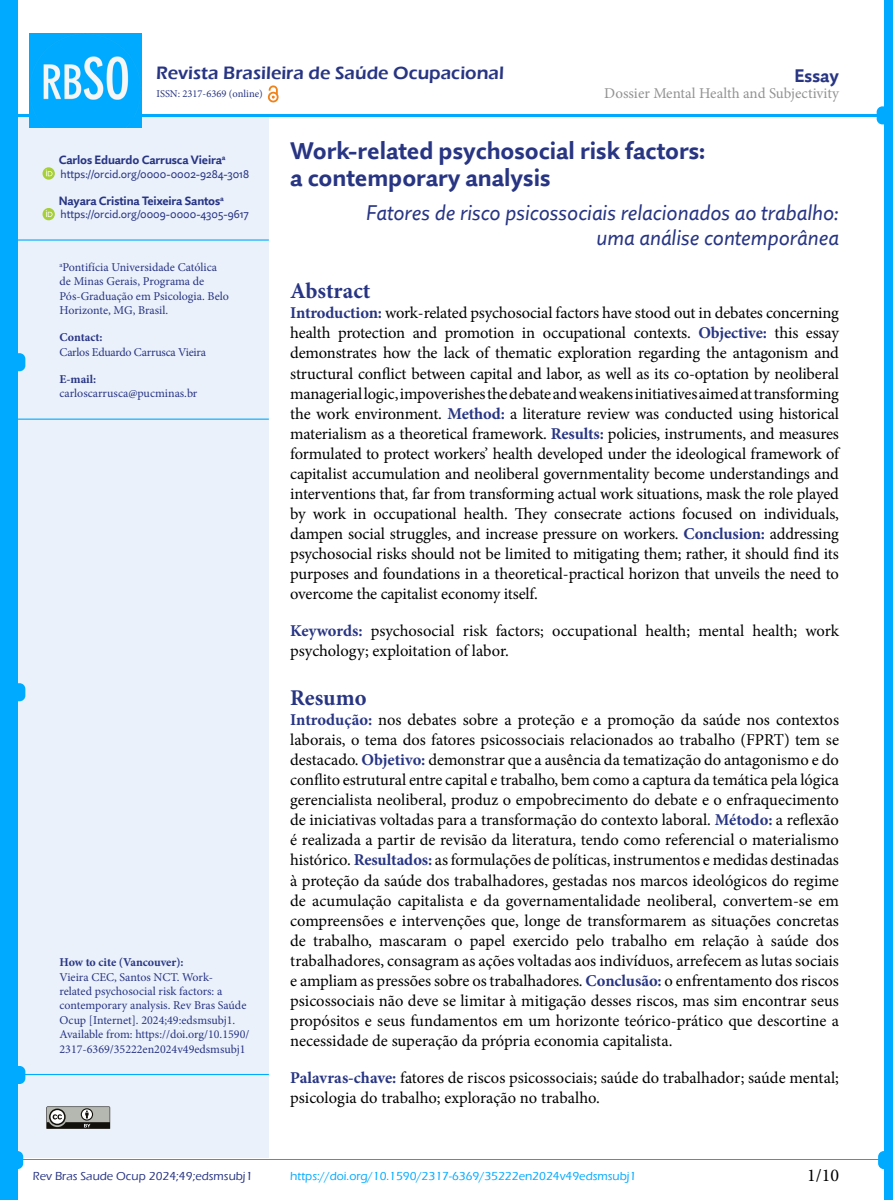
<style>
.page{position:relative;width:893px;height:1200px;background:#fff}
.page>*{position:absolute;margin:0;border:0;box-sizing:border-box;transform-origin:0 0}
.Título_artigo{font:700 24px/27px "Quire Sans";color:#283583}
.Sub_título_abstract{font:700 22.5px "Minion Pro";color:#283583}
.Sub-título_resumo{font:700 22.5px "Minion Pro";color:#283583}
.Título_artigo_inglês{font:italic 21px/25.2px "Quire Sans";color:#283583;text-align:right}
.t1{font:600 18.45px "Eras ITC";color:#283583}
.Seção{font:700 18px "Quire Sans";color:#283583}
.t2{font:18px "Minion Pro";color:#000}
.corpo_de_texto_resumo{font:16.5px/20.1px "Minion Pro";color:#000;text-align:justify}
.corpo_de_texto_abstract{font:16.5px/20.1px "Minion Pro";letter-spacing:-.015em;color:#000;text-align:justify}
.palavra-chave{font:16.5px/20.1px "Minion Pro";color:#000}
.palavra-chave_inglês{font:16.5px/20.1px "Minion Pro";color:#000}
.dossiê{font:15px "Minion Pro";color:#929292}
.e-mail{font:12px/14.4px "Minion Pro";color:#283583}
.Texto_info_lateral{font:12px/14.4px "Minion Pro";letter-spacing:-.005em;color:#283583}
.t3{font:500 12px "Eras ITC";color:#0af}
.Autor{font:700 12px "Quire Sans";letter-spacing:-.01em;color:#283583}
.Título_info_lateral{font:700 12px "Minion Pro";letter-spacing:-.005em;color:#283583}
.t4{font:500 12px "Eras ITC";color:#283583}
.Orcid{font:11.25px "Quire Sans";color:#283583}
.Orcid_último{font:11.25px "Quire Sans";color:#283583}
.ISSN{font:10.5px "Minion Pro";color:#283583}
.s1{font-weight:700;color:#283583}
</style>
<div class="page">
<div style="left:0;top:115px;width:269px;height:1042px;background:#eaf1fb"></div>
<div style="left:0;top:0;width:18px;height:1199px;background:#0af"></div>
<div style="left:884px;top:0;width:9px;height:1199px;background:#0af"></div>
<hr style="left:0;top:115px;width:887px;height:2px;background:#0af">
<img style="left:30px;top:34px;width:112px;height:94px">
<div style="left:37px;top:102px;width:96px;height:20px;background:#0af"></div>
<hr style="left:18px;top:1158px;width:875px;height:1px;background:#0af">
<svg style="left:18px;top:1151px;width:5px;height:17px"></svg>
<svg style="left:878px;top:1151px;width:6px;height:17px"></svg>
<div style="left:877px;top:106px;width:16px;height:18px;background:#0af;border-radius:6px"></div>
<svg style="left:46px;top:1106px;width:65px;height:23px"></svg>
<div style="left:0;top:353px;width:25px;height:18px;background:#0af;border-radius:6px"></div>
<div style="left:0;top:683px;width:25px;height:18px;background:#0af;border-radius:6px"></div>
<div style="left:0;top:1065px;width:25px;height:18px;background:#0af;border-radius:6px"></div>
<hr style="left:17px;top:239px;width:252px;height:1px;background:#0af">
<hr style="left:17px;top:418px;width:252px;height:1px;background:#0af">
<svg style="left:43px;top:167px;width:12px;height:12px"></svg>
<svg style="left:46px;top:169px;width:7px;height:7px"></svg>
<div style="left:43px;top:208px;width:12px;height:12px;background:#a6cf38;border-radius:50%"></div>
<svg style="left:46px;top:210px;width:7px;height:7px"></svg>
<svg style="left:268px;top:85px;width:11px;height:17px"></svg>
<hr style="left:17px;top:1073px;width:252px;height:1px;background:#0af">
<p class="t1" style="left:156px;top:63px;width:349px">Revista Brasileira de Saúde Ocupacional</p>
<p class="ISSN" style="left:156px;top:87px;width:108px">ISSN: 2317-6369 (online)</p>
<p class="Seção" style="left:795px;top:64px;width:46px">Essay</p>
<p class="dossiê" style="left:604px;top:83px;width:236px">Dossier Mental Health and Subjectivity</p>
<p class="Autor" style="left:59px;top:152px;width:168px">Carlos Eduardo Carrusca Vieira<sup>a</sup></p>
<p class="Orcid" style="left:60px;top:166px;width:190px">https://orcid.org/0000-0002-9284-3018</p>
<p class="Autor" style="left:59px;top:193px;width:167px">Nayara Cristina Teixeira Santos<sup>a</sup></p>
<p class="Orcid_último" style="left:60px;top:207px;width:190px">https://orcid.org/0009-0000-4305-9617</p>
<p class="Texto_info_lateral" style="left:60px;top:260px;width:171px"><sup>a</sup>Pontifícia Universidade Católica de Minas Gerais, Programa de<br>Pós-Graduação em Psicologia. Belo<br>Horizonte, MG, Brasil.</p>
<p class="Título_info_lateral" style="left:60px;top:329px;width:45px">Contact:</p>
<p class="Texto_info_lateral" style="left:60px;top:344px;width:148px">Carlos Eduardo Carrusca Vieira</p>
<p class="Título_info_lateral" style="left:60px;top:370px;width:38px">E-mail:</p>
<p class="e-mail" style="left:60px;top:386px;width:139px">carloscarrusca@pucminas.br</p>
<p class="Título_info_lateral" style="left:60px;top:953px;width:126px">How to cite (Vancouver):</p>
<p class="e-mail" style="left:60px;top:969px;width:191px">Vieira CEC, Santos NCT. Work-<br>related psychosocial risk factors: a contemporary analysis. Rev Bras Saúde Ocup [Internet]. 2024;49:edsmsubj1.<br>Available from: https://doi.org/10.1590/ 2317-6369/35222en2024v49edsmsubj1</p>
<p class="Título_artigo" style="left:290px;top:136px;width:416px">Work-related psychosocial risk factors: a contemporary analysis</p>
<p class="Título_artigo_inglês" style="left:366px;top:199px;width:474px">Fatores de risco psicossociais relacionados ao trabalho: uma análise contemporânea</p>
<p class="Sub_título_abstract" style="left:290px;top:275px;width:82px">Abstract</p>
<p class="corpo_de_texto_abstract" style="left:290px;top:303px;width:550px"><span class="s1">Introduction:</span> work-related psychosocial factors have stood out in debates concerning health protection and promotion in occupational contexts. <span class="s1">Objective:</span> this essay demonstrates how the lack of thematic exploration regarding the antagonism and structural conflict between capital and labor, as well as its co-optation by neoliberal managerial logic, impoverishes the debate and weakens initiatives aimed at transforming the work environment. <span class="s1">Method:</span> a literature review was conducted using historical materialism as a theoretical framework. <span class="s1">Results:</span> policies, instruments, and measures formulated to protect workers’ health developed under the ideological framework of capitalist accumulation and neoliberal governmentality become understandings and interventions that, far from transforming actual work situations, mask the role played by work in occupational health. They consecrate actions focused on individuals, dampen social struggles, and increase pressure on workers. <span class="s1">Conclusion:</span> addressing psychosocial risks should not be limited to mitigating them; rather, it should find its purposes and foundations in a theoretical-practical horizon that unveils the need to overcome the capitalist economy itself.</p>
<p class="palavra-chave_inglês" style="left:290px;top:621px;width:550px"><span class="s1">Keywords:</span> psychosocial risk factors; occupational health; mental health; work psychology; exploitation of labor.</p>
<p class="Sub-título_resumo" style="left:290px;top:681px;width:78px">Resumo</p>
<p class="corpo_de_texto_resumo" style="left:290px;top:709px;width:550px"><span class="s1">Introdução:</span> nos debates sobre a proteção e a promoção da saúde nos contextos laborais, o tema dos fatores psicossociais relacionados ao trabalho (FPRT) tem se destacado. <span class="s1">Objetivo:</span> demonstrar que a ausência da tematização do antagonismo e do conflito estrutural entre capital e trabalho, bem como a captura da temática pela lógica gerencialista neoliberal, produz o empobrecimento do debate e o enfraquecimento de iniciativas voltadas para a transformação do contexto laboral. <span class="s1">Método:</span> a reflexão é realizada a partir de revisão da literatura, tendo como referencial o materialismo histórico. <span class="s1">Resultados:</span> as formulações de políticas, instrumentos e medidas destinadas à proteção da saúde dos trabalhadores, gestadas nos marcos ideológicos do regime de acumulação capitalista e da governamentalidade neoliberal, convertem-se em compreensões e intervenções que, longe de transformarem as situações concretas de trabalho, mascaram o papel exercido pelo trabalho em relação à saúde dos trabalhadores, consagram as ações voltadas aos indivíduos, arrefecem as lutas sociais e ampliam as pressões sobre os trabalhadores. <span class="s1">Conclusão:</span> o enfrentamento dos riscos psicossociais não deve se limitar à mitigação desses riscos, mas sim encontrar seus propósitos e seus fundamentos em um horizonte teórico-prático que descortine a necessidade de superação da própria economia capitalista.</p>
<p class="palavra-chave" style="left:290px;top:1067px;width:550px"><span class="s1">Palavras-chave:</span> fatores de riscos psicossociais; saúde do trabalhador; saúde mental; psicologia do trabalho; exploração no trabalho.</p>
<p class="t4" style="left:33px;top:1168px;width:221px">Rev Bras Saude Ocup 2024;49;edsmsubj1</p>
<p class="t2" style="left:807px;top:1162px;width:33px">1/10</p>
<p class="t3" style="left:290px;top:1168px;width:348px">https://doi.org/10.1590/2317-6369/35222en2024v49edsmsubj1</p>
</div>
